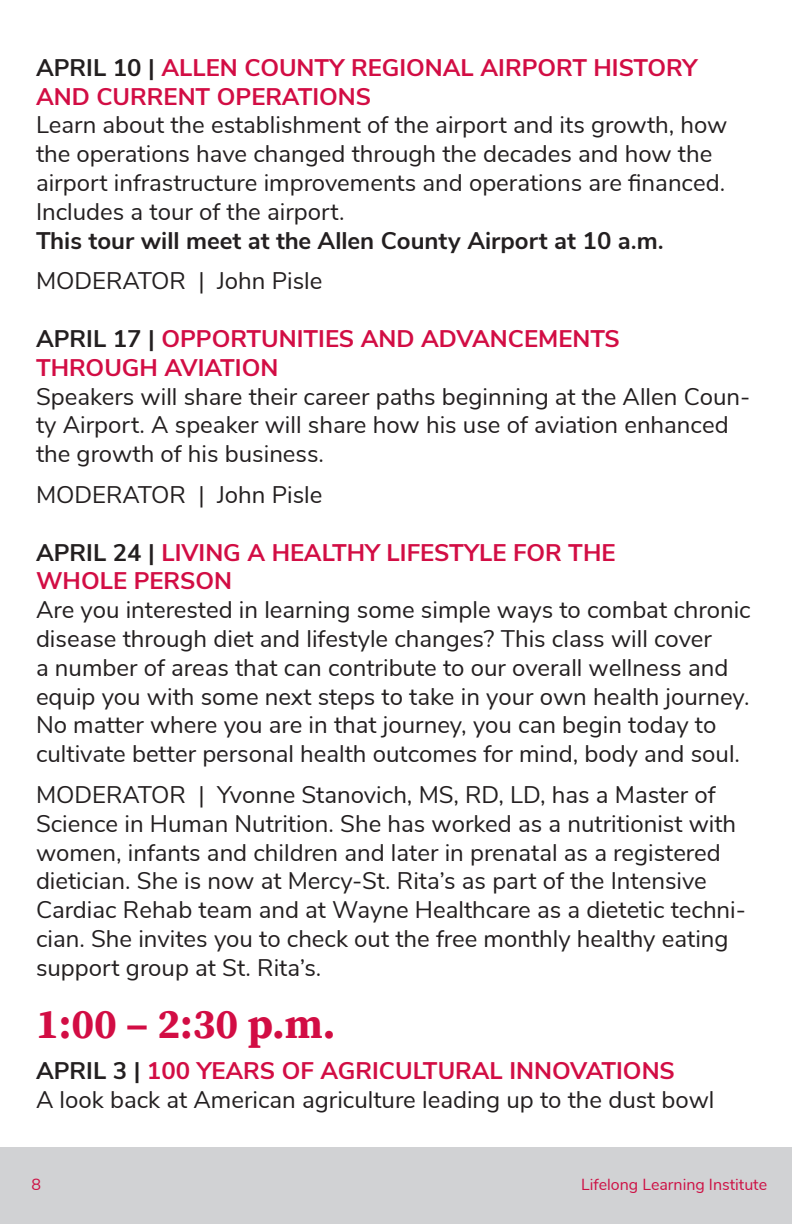
<style>
.page{position:relative;width:792px;height:1224px;background:#fff}
.page>*{position:absolute;margin:0;border:0;box-sizing:border-box;transform-origin:0 0}
.t1{font:700 42px "Buckeye Serif 2";color:#d20d44}
.t2{font:24px/28.8px "Buckeye Sans 2";color:#231f20}
.t3{font:700 24px/28.8px "Buckeye Sans 2";color:#d20d44}
.t4{font:700 24px "Buckeye Sans 2";color:#231f20}
.t5{font:16px "Buckeye Sans 2";color:#cd1044}
.s1{color:#231f20}
</style>
<div class="page">
<div style="left:0;top:1148px;width:792px;height:76px;background:#d1d2d4"></div>
<p class="t3" style="left:36px;top:53px;width:663px"><span class="s1">APRIL 10 |</span> ALLEN COUNTY REGIONAL AIRPORT HISTORY<br>AND CURRENT OPERATIONS</p>
<p class="t2" style="left:36px;top:111px;width:693px">Learn about the establishment of the airport and its growth, how the operations have changed through the decades and how the airport infrastructure improvements and operations are financed.<br>Includes a tour of the airport.</p>
<p class="t4" style="left:36px;top:225px;width:629px">This tour will meet at the Allen County Airport at 10 a.m.</p>
<p class="t2" style="left:36px;top:267px;width:288px">MODERATOR | John Pisle</p>
<p class="t3" style="left:36px;top:324px;width:585px"><span class="s1">APRIL 17 |</span> OPPORTUNITIES AND ADVANCEMENTS<br>THROUGH AVIATION</p>
<p class="t2" style="left:36px;top:382px;width:716px">Speakers will share their career paths beginning at the Allen Coun&shy;ty Airport. A speaker will share how his use of aviation enhanced the growth of his business.</p>
<p class="t2" style="left:36px;top:480px;width:288px">MODERATOR | John Pisle</p>
<p class="t3" style="left:36px;top:538px;width:581px"><span class="s1">APRIL 24 |</span> LIVING A HEALTHY LIFESTYLE FOR THE<br>WHOLE PERSON</p>
<p class="t2" style="left:36px;top:595px;width:716px">Are you interested in learning some simple ways to combat chronic disease through diet and lifestyle changes? This class will cover<br>a number of areas that can contribute to our overall wellness and equip you with some next steps to take in your own health journey.<br>No matter where you are in that journey, you can begin today to cultivate better personal health outcomes for mind, body and soul.</p>
<p class="t2" style="left:36px;top:780px;width:712px">MODERATOR | Yvonne Stanovich, MS, RD, LD, has a Master of Science in Human Nutrition. She has worked as a nutritionist with women, infants and children and later in prenatal as a registered dietician. She is now at Mercy-St. Rita’s as part of the Intensive Cardiac Rehab team and at Wayne Healthcare as a dietetic techni&shy;cian. She invites you to check out the free monthly healthy eating support group at St. Rita’s.</p>
<p class="t1" style="left:36px;top:1000px;width:301px">1:00 – 2:30 p.m.</p>
<p class="t3" style="left:36px;top:1056px;width:640px"><span class="s1">APRIL 3 |</span> 100 YEARS OF AGRICULTURAL INNOVATIONS</p>
<p class="t2" style="left:36px;top:1085px;width:680px">A look back at American agriculture leading up to the dust bowl</p>
<p class="t5" style="left:31px;top:1174px;width:11px">8</p>
<p class="t5" style="left:581px;top:1174px;width:187px">Lifelong Learning Institute</p>
</div>
